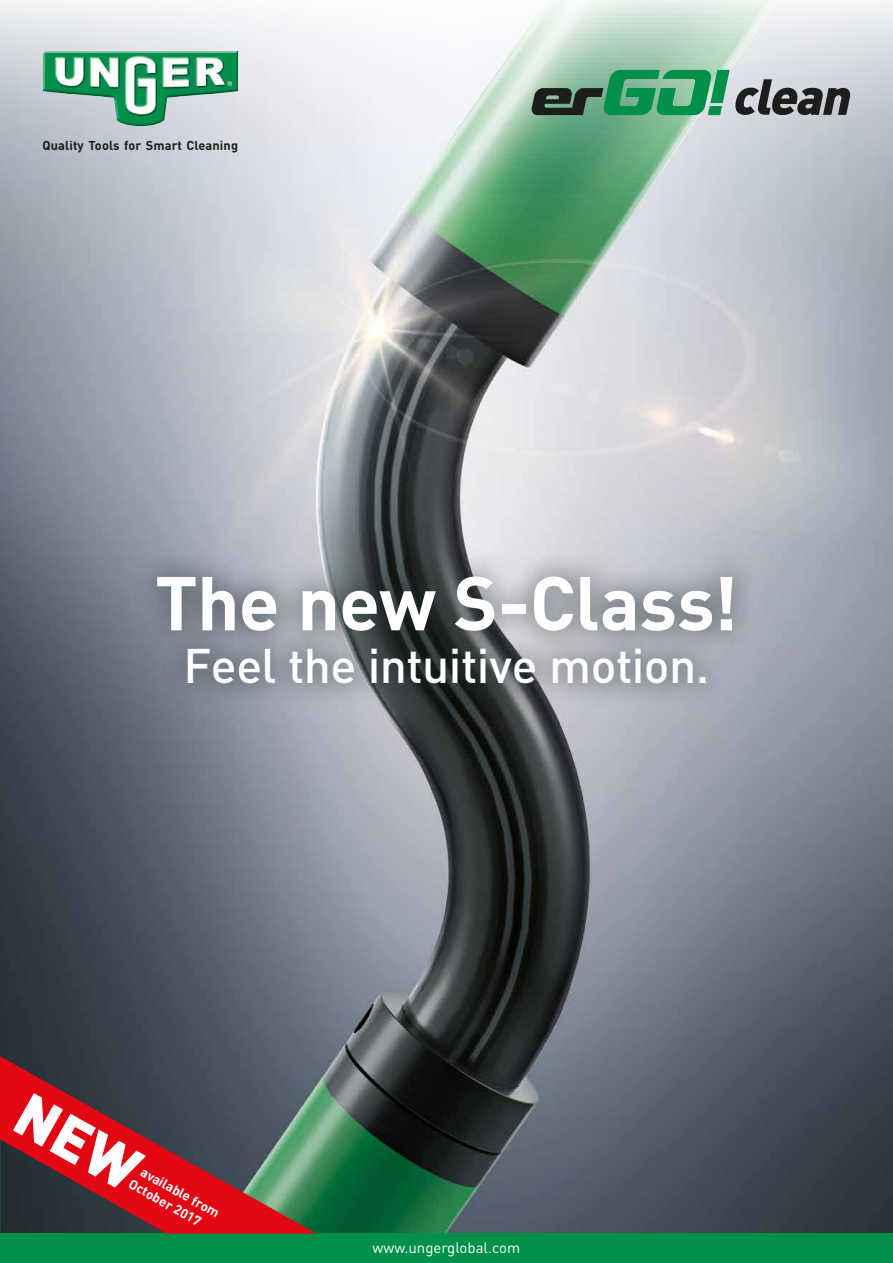
<style>
.page{position:relative;width:893px;height:1263px;background:#fff}
.page>*{position:absolute;margin:0;border:0;box-sizing:border-box;transform-origin:0 0}
.t1{font:700 75px "DIN Pro";letter-spacing:-.01em;color:#fff}
.t2{font:500 48px "DIN Pro";letter-spacing:-.01em;color:#fff}
.t3{font:15px "DIN Pro";color:#fff}
.t4{font:700 13.5px/16.2px "DIN Pro";color:#fff}
.t5{font:700 12.75px "DIN Pro";letter-spacing:.01em;color:#1d1d1b}
</style>
<div class="page">
<img style="left:0;top:0;width:893px;height:1233px">
<div style="left:0;top:1233px;width:893px;height:30px;background:#00904a"></div>
<img style="left:43px;top:51px;width:195px;height:75px">
<svg style="left:531px;top:70px;width:319px;height:45px;background:#63947d"></svg>
<svg style="left:0;top:1056px;width:317px;height:177px;background:#694346"></svg>
<div style="left:131px;top:549px;width:628px;height:161px;background:#2a363b;opacity:.7"></div>
<svg style="left:13px;top:1093px;width:133px;height:100px;background:#b0131f"></svg>
<p class="t5" style="left:43px;top:136px;width:197px">Quality Tools for Smart Cleaning</p>
<h1 class="t1" style="left:155px;top:552px;width:584px">The new S-Class!</h1>
<h2 class="t2" style="left:184px;top:633px;width:527px">Feel the intuitive motion.</h2>
<p class="t4" style="left:142px;top:1161px;width:94px;text-indent:5px;rotate:29deg">available from<br>October 2017</p>
<p class="t3" style="left:373px;top:1237px;width:149px">www.ungerglobal.com</p>
</div>
